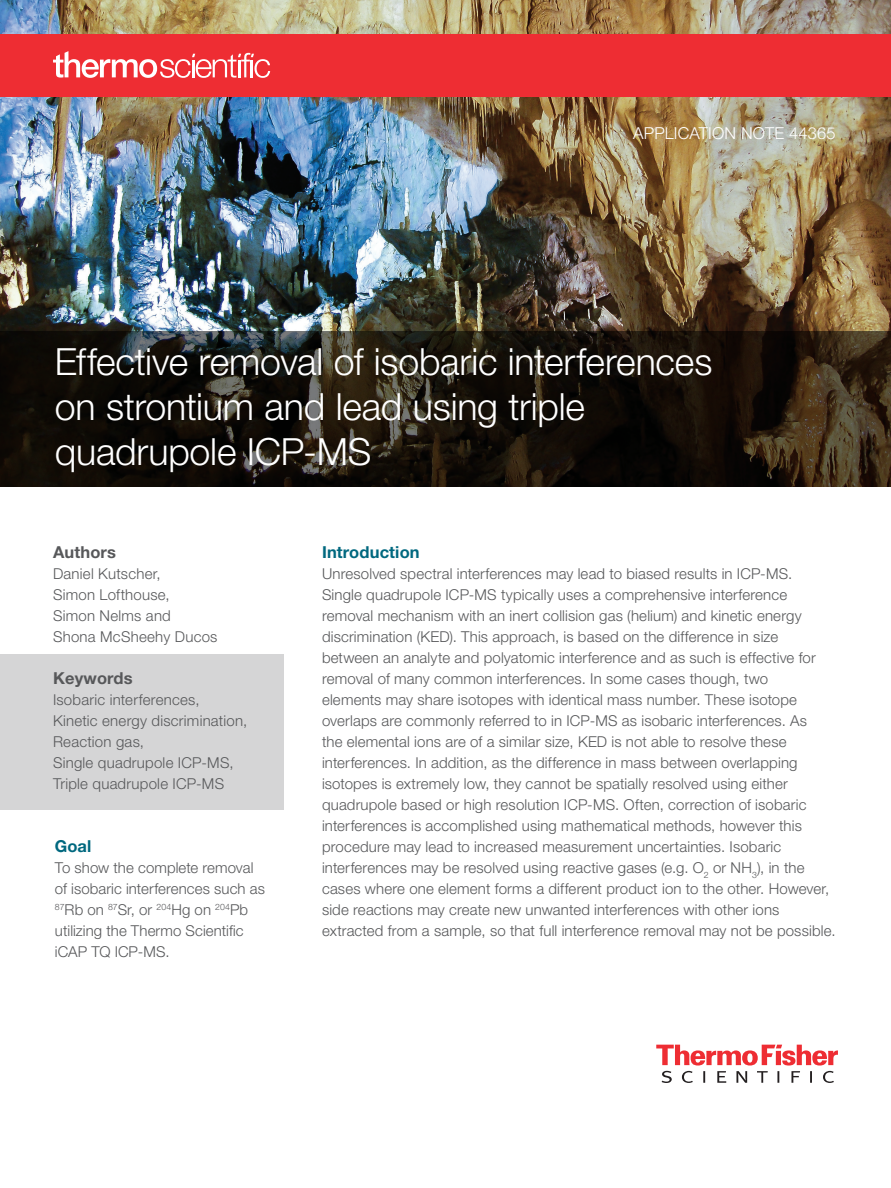
<style>
.page{position:relative;width:891px;height:1188px;background:#fff}
.page>*{position:absolute;margin:0;border:0;box-sizing:border-box;transform-origin:0 0}
.t1{font:300 37.5px/45px "Helvetica Neue LT Std";letter-spacing:-.005em;color:#fff}
.t2{font:300 16.5px "Helvetica Neue LT Std";letter-spacing:.01em;color:#fff}
.t3{font:700 16.5px "Helvetica Neue LT Std";letter-spacing:.01em;color:#00687f}
.t4{font:700 16.5px "Helvetica Neue LT Std";letter-spacing:.01em;color:#57585a}
.t5{font:300 15px/21px "Helvetica Neue LT Std";letter-spacing:.01em;color:#57585a}
</style>
<div class="page">
<img style="left:0;top:0;width:891px;height:331px">
<svg style="left:0;top:331px;width:891px;height:156px;background:#1d170f"></svg>
<div style="left:1px;top:654px;width:283px;height:156px;background:#d5d5d6"></div>
<svg style="left:656px;top:1045px;width:182px;height:38px"></svg>
<div style="left:0;top:34px;width:891px;height:63px;background:#ee2d33"></div>
<svg style="left:53px;top:51px;width:217px;height:27px"></svg>
<p class="t2" style="left:633px;top:123px;width:204px">APPLICATION NOTE 44365</p>
<h1 class="t1" style="left:55px;top:338px;width:659px">Effective removal of isobaric interferences on strontium and lead using triple quadrupole ICP-MS</h1>
<p class="t4" style="left:53px;top:542px;width:65px">Authors</p>
<p class="t5" style="left:53px;top:563px;width:166px">Daniel Kutscher,<br>Simon Lofthouse,<br>Simon Nelms and<br>Shona McSheehy Ducos</p>
<p class="t4" style="left:53px;top:668px;width:81px">Keywords</p>
<p class="t5" style="left:53px;top:689px;width:196px">Isobaric interferences,<br>Kinetic energy discrimination,<br>Reaction gas,<br>Single quadrupole ICP-MS,<br>Triple quadrupole ICP-MS</p>
<p class="t3" style="left:55px;top:836px;width:38px">Goal</p>
<p class="t5" style="left:55px;top:857px;width:211px">To show the complete removal of isobaric interferences such as<br><sup>87</sup>Rb on <sup>87</sup>Sr, or <sup>204</sup>Hg on <sup>204</sup>Pb utilizing the Thermo Scientific iCAP TQ ICP-MS.</p>
<p class="t3" style="left:322px;top:542px;width:99px">Introduction</p>
<p class="t5" style="left:322px;top:563px;width:515px">Unresolved spectral interferences may lead to biased results in ICP-MS.<br>Single quadrupole ICP-MS typically uses a comprehensive interference removal mechanism with an inert collision gas (helium) and kinetic energy discrimination (KED). This approach, is based on the difference in size between an analyte and polyatomic interference and as such is effective for removal of many common interferences. In some cases though, two<br>elements may share isotopes with identical mass number. These isotope overlaps are commonly referred to in ICP-MS as isobaric interferences. As<br>the elemental ions are of a similar size, KED is not able to resolve these interferences. In addition, as the difference in mass between overlapping isotopes is extremely low, they cannot be spatially resolved using either quadrupole based or high resolution ICP-MS. Often, correction of isobaric interferences is accomplished using mathematical methods, however this procedure may lead to increased measurement uncertainties. Isobaric interferences may be resolved using reactive gases (e.g. O<sub>2</sub> or NH<sub>3</sub>), in the cases where one element forms a different product ion to the other. However, side reactions may create new unwanted interferences with other ions extracted from a sample, so that full interference removal may not be possible.</p>
</div>
